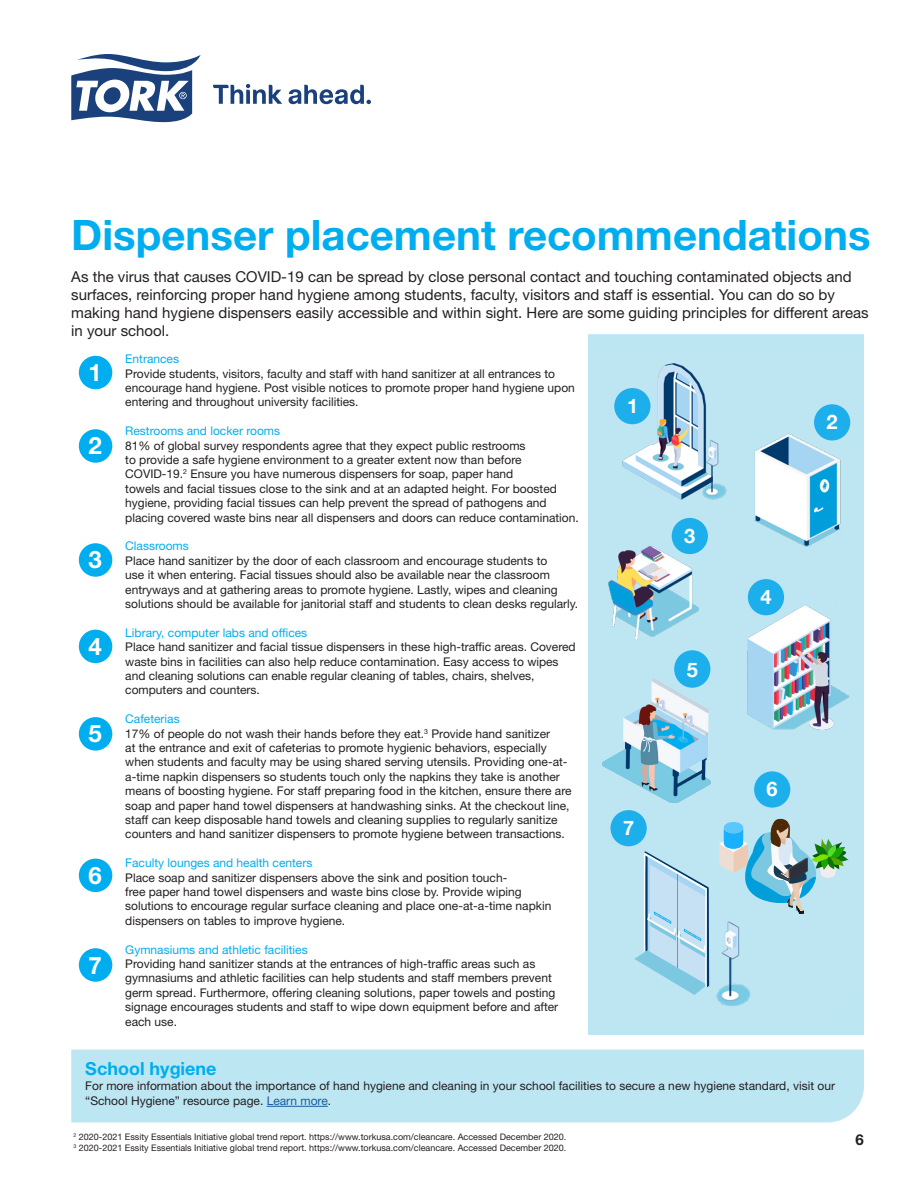
<style>
.page{position:relative;width:918px;height:1188px;background:#fff}
.page>*{position:absolute;margin:0;border:0;box-sizing:border-box;transform-origin:0 0}
.t1{font:700 42px "Helvetica Neue LT Std";color:#00aeef}
.t2{font:700 24px "Helvetica Neue LT Std";color:#fff}
.t3{font:700 19.95px "Helvetica Neue";color:#fff}
.t4{font:700 18px "Helvetica Neue LT Std";color:#00aeef}
.Copy{font:15px/18px "Helvetica Neue LT Std";color:#231f20}
.t5{font:700 15px "Helvetica Neue LT Std";color:#231f20}
.Copy-2{font:12px/14.4px "Helvetica Neue LT Std";color:#231f20}
.Copy-3{font:12px "Helvetica Neue LT Std";color:#00aeef}
.Footnote{font:9px "Helvetica Neue LT Std";color:#231f20}
.s1{color:#175d9e}
</style>
<div class="page">
<svg style="left:213px;top:84px;width:69px;height:20px"></svg>
<svg style="left:289px;top:85px;width:82px;height:19px"></svg>
<svg style="left:71px;top:54px;width:130px;height:68px"></svg>
<div style="left:589px;top:335px;width:275px;height:700px;background:#bde6f3"></div>
<img style="left:602px;top:658px;width:109px;height:155px">
<img style="left:608px;top:533px;width:96px;height:107px">
<img style="left:622px;top:363px;width:85px;height:137px">
<div style="left:614px;top:388px;width:36px;height:36px;background:#1dafec;border-radius:50%"></div>
<div style="left:814px;top:404px;width:36px;height:37px;background:#1dafec;border-radius:50%"></div>
<div style="left:672px;top:518px;width:36px;height:36px;background:#1dafec;border-radius:50%"></div>
<div style="left:748px;top:579px;width:36px;height:36px;background:#1dafec;border-radius:50%"></div>
<div style="left:674px;top:650px;width:36px;height:38px;background:#1dafec;border-radius:50%"></div>
<div style="left:754px;top:771px;width:36px;height:37px;background:#1dafec;border-radius:50%"></div>
<svg style="left:634px;top:851px;width:75px;height:144px"></svg>
<div style="left:611px;top:810px;width:36px;height:36px;background:#1dafec;border-radius:50%"></div>
<img style="left:754px;top:414px;width:97px;height:133px">
<img style="left:747px;top:593px;width:103px;height:137px">
<img style="left:709px;top:921px;width:41px;height:85px">
<img style="left:698px;top:434px;width:29px;height:66px">
<svg style="left:719px;top:819px;width:130px;height:95px"></svg>
<div style="left:79px;top:356px;width:33px;height:33px;background:#00aeef;border-radius:50%"></div>
<div style="left:79px;top:429px;width:33px;height:34px;background:#00aeef;border-radius:50%"></div>
<div style="left:79px;top:543px;width:33px;height:34px;background:#00aeef;border-radius:50%"></div>
<div style="left:79px;top:630px;width:33px;height:33px;background:#00aeef;border-radius:50%"></div>
<div style="left:79px;top:717px;width:33px;height:34px;background:#00aeef;border-radius:50%"></div>
<div style="left:79px;top:859px;width:33px;height:33px;background:#00aeef;border-radius:50%"></div>
<div style="left:79px;top:948px;width:33px;height:34px;background:#00aeef;border-radius:50%"></div>
<div style="left:71px;top:1050px;width:793px;height:72px;background:#bde6f3"></div>
<hr style="left:267px;top:1106px;width:61px;height:1px;background:#175d9e">
<p class="t1" style="left:71px;top:209px;width:801px">Dispenser placement recommendations</p>
<p class="Copy" style="left:71px;top:267px;width:799px">As the virus that causes COVID-19 can be spread by close personal contact and touching contaminated objects and surfaces, reinforcing proper hand hygiene among students, faculty, visitors and staff is essential. You can do so by making hand hygiene dispensers easily accessible and within sight. Here are some guiding principles for different areas in your school.</p>
<p class="t2" style="left:88px;top:357px;width:15px">1</p>
<p class="t2" style="left:88px;top:431px;width:15px">2</p>
<p class="t2" style="left:88px;top:545px;width:15px">3</p>
<p class="t2" style="left:88px;top:631px;width:15px">4</p>
<p class="t2" style="left:88px;top:719px;width:15px">5</p>
<p class="t2" style="left:88px;top:860px;width:15px">6</p>
<p class="t2" style="left:88px;top:950px;width:15px">7</p>
<p class="Copy-3" style="left:125px;top:352px;width:55px">Entrances</p>
<p class="Copy-2" style="left:125px;top:366px;width:451px">Provide students, visitors, faculty and staff with hand sanitizer at all entrances to encourage hand hygiene. Post visible notices to promote proper hand hygiene upon entering and throughout university facilities.</p>
<p class="Copy-3" style="left:125px;top:424px;width:156px">Restrooms and locker rooms</p>
<p class="Copy-2" style="left:125px;top:438px;width:455px">81% of global survey respondents agree that they expect public restrooms<br>to provide a safe hygiene environment to a greater extent now than before COVID-19.<sup>2</sup> Ensure you have numerous dispensers for soap, paper hand<br>towels and facial tissues close to the sink and at an adapted height. For boosted hygiene, providing facial tissues can help prevent the spread of pathogens and placing covered waste bins near all dispensers and doors can reduce contamination.</p>
<p class="Copy-3" style="left:125px;top:539px;width:65px">Classrooms</p>
<p class="Copy-2" style="left:125px;top:553px;width:454px">Place hand sanitizer by the door of each classroom and encourage students to<br>use it when entering. Facial tissues should also be available near the classroom entryways and at gathering areas to promote hygiene. Lastly, wipes and cleaning solutions should be available for janitorial staff and students to clean desks regularly.</p>
<p class="Copy-3" style="left:125px;top:625px;width:184px">Library, computer labs and offices</p>
<p class="Copy-2" style="left:125px;top:640px;width:452px">Place hand sanitizer and facial tissue dispensers in these high-traffic areas. Covered waste bins in facilities can also help reduce contamination. Easy access to wipes and cleaning solutions can enable regular cleaning of tables, chairs, shelves, computers and counters.</p>
<p class="Copy-3" style="left:125px;top:712px;width:56px">Cafeterias</p>
<p class="Copy-2" style="left:125px;top:726px;width:448px">17% of people do not wash their hands before they eat.<sup>3</sup> Provide hand sanitizer<br>at the entrance and exit of cafeterias to promote hygienic behaviors, especially when students and faculty may be using shared serving utensils. Providing one-at&shy;a-time napkin dispensers so students touch only the napkins they take is another means of boosting hygiene. For staff preparing food in the kitchen, ensure there are soap and paper hand towel dispensers at handwashing sinks. At the checkout line, staff can keep disposable hand towels and cleaning supplies to regularly sanitize counters and hand sanitizer dispensers to promote hygiene between transactions.</p>
<p class="Copy-3" style="left:125px;top:856px;width:189px">Faculty lounges and health centers</p>
<p class="Copy-2" style="left:125px;top:870px;width:428px">Place soap and sanitizer dispensers above the sink and position touch-<br>free paper hand towel dispensers and waste bins close by. Provide wiping solutions to encourage regular surface cleaning and place one-at-a-time napkin dispensers on tables to improve hygiene.</p>
<p class="Copy-3" style="left:125px;top:942px;width:184px">Gymnasiums and athletic facilities</p>
<p class="Copy-2" style="left:125px;top:956px;width:434px">Providing hand sanitizer stands at the entrances of high-traffic areas such as gymnasiums and athletic facilities can help students and staff members prevent germ spread. Furthermore, offering cleaning solutions, paper towels and posting signage encourages students and staff to wipe down equipment before and after each use.</p>
<p class="t3" style="left:627px;top:390px;width:13px">1</p>
<p class="t3" style="left:623px;top:812px;width:13px">7</p>
<p class="t3" style="left:684px;top:520px;width:13px">3</p>
<p class="t3" style="left:687px;top:654px;width:13px">5</p>
<p class="t3" style="left:827px;top:406px;width:13px">2</p>
<p class="t3" style="left:760px;top:581px;width:13px">4</p>
<p class="t3" style="left:767px;top:774px;width:13px">6</p>
<p class="t4" style="left:85px;top:1058px;width:133px">School hygiene</p>
<p class="Copy-2" style="left:85px;top:1078px;width:751px;line-height:15.3px">For more information about the importance of hand hygiene and cleaning in your school facilities to secure a new hygiene standard, visit our “School Hygiene” resource page. <span class="s1">Learn more</span>.</p>
<p class="Footnote" style="left:73px;top:1132px;width:495px"><sup>2</sup> 2020-2021 Essity Essentials Initiative global trend report. https://www.torkusa.com/cleancare. Accessed December 2020.</p>
<p class="Footnote" style="left:73px;top:1143px;width:495px"><sup>3</sup> 2020-2021 Essity Essentials Initiative global trend report. https://www.torkusa.com/cleancare. Accessed December 2020.</p>
<p class="t5" style="left:856px;top:1130px;width:10px">6</p>
</div>
